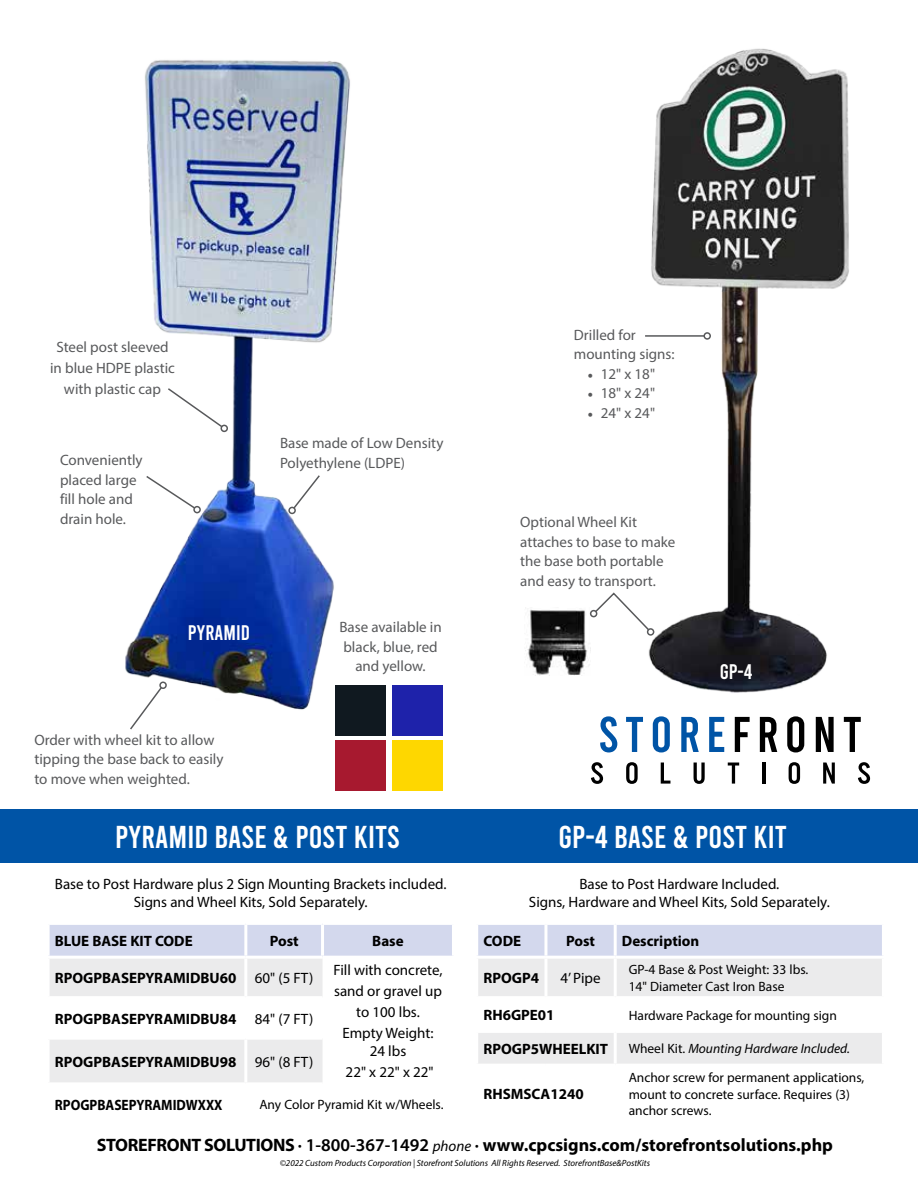
<style>
.page{position:relative;width:918px;height:1188px;background:#fff}
.page>*{position:absolute;margin:0;border:0;box-sizing:border-box;transform-origin:0 0}
.t1{font:31.5px "Bebas";color:#fff}
.t2{font:21px "Bebas";color:#fff}
.t3{font:700 18px "Myriad Pro";color:#000}
.t4{font:15px/19.5px "Myriad Pro";color:#58595b}
.t5{font:15px/21px "Myriad Pro";color:#000;text-align:center}
.t6{font:700 15px "Myriad Pro";color:#000}
.t7{font:700 15px "Myriad Pro";color:#000;scale:.9 1}
.t8{font:13.5px/16.5px "Myriad Pro";color:#000}
.t9{font:italic 13.5px "Myriad Pro";color:#000}
.t10{font:italic 9px "Myriad Pro";color:#000}
.s1{font-family:"Minion Pro"}
.s2{font-weight:400}
.s3{font-style:normal}
.s4{font-weight:600}
.s5{font-weight:400;font-style:italic;font-size:15px}
</style>
<div class="page">
<img style="left:125px;top:60px;width:234px;height:681px">
<div style="left:0;top:809px;width:918px;height:54px;background:#0054a6"></div>
<div style="left:478px;top:925px;width:404px;height:31px;background:#d3d8ed"></div>
<div style="left:478px;top:959px;width:404px;height:105px;background:#ebebec"></div>
<svg style="left:478px;top:999px;width:404px;height:31px"></svg>
<hr style="left:544px;top:925px;width:3px;height:31px;background:#fff">
<hr style="left:614px;top:925px;width:3px;height:31px;background:#fff">
<hr style="left:544px;top:959px;width:3px;height:37px;background:#fff">
<hr style="left:475px;top:996px;width:71px;height:3px;background:#fff">
<hr style="left:546px;top:996px;width:69px;height:3px;background:#fff">
<hr style="left:615px;top:996px;width:270px;height:3px;background:#fff">
<hr style="left:475px;top:1030px;width:71px;height:3px;background:#fff">
<hr style="left:546px;top:1030px;width:69px;height:3px;background:#fff">
<hr style="left:615px;top:1030px;width:270px;height:3px;background:#fff">
<hr style="left:614px;top:959px;width:3px;height:37px;background:#fff">
<hr style="left:614px;top:999px;width:3px;height:31px;background:#fff">
<hr style="left:614px;top:1033px;width:3px;height:31px;background:#fff">
<svg style="left:600px;top:716px;width:17px;height:36px"></svg>
<svg style="left:626px;top:717px;width:17px;height:35px"></svg>
<svg style="left:653px;top:716px;width:17px;height:36px"></svg>
<svg style="left:681px;top:717px;width:18px;height:35px"></svg>
<svg style="left:709px;top:717px;width:15px;height:35px"></svg>
<svg style="left:735px;top:717px;width:15px;height:35px"></svg>
<svg style="left:760px;top:717px;width:17px;height:35px"></svg>
<svg style="left:787px;top:716px;width:17px;height:36px"></svg>
<svg style="left:816px;top:717px;width:18px;height:35px"></svg>
<svg style="left:844px;top:717px;width:17px;height:35px"></svg>
<svg style="left:591px;top:762px;width:12px;height:22px"></svg>
<svg style="left:626px;top:762px;width:12px;height:22px"></svg>
<svg style="left:661px;top:763px;width:9px;height:21px"></svg>
<svg style="left:694px;top:763px;width:11px;height:21px"></svg>
<svg style="left:728px;top:763px;width:11px;height:21px"></svg>
<hr style="left:762px;top:763px;width:4px;height:21px;background:#000">
<svg style="left:789px;top:762px;width:11px;height:22px"></svg>
<svg style="left:823px;top:763px;width:12px;height:21px"></svg>
<svg style="left:858px;top:762px;width:12px;height:22px"></svg>
<svg style="left:50px;top:925px;width:402px;height:71px"></svg>
<div style="left:50px;top:1040px;width:273px;height:42px;background:#ebebec"></div>
<hr style="left:244px;top:925px;width:3px;height:31px;background:#fff">
<hr style="left:321px;top:925px;width:3px;height:31px;background:#fff">
<hr style="left:47px;top:956px;width:199px;height:3px;background:#fff">
<hr style="left:246px;top:956px;width:77px;height:3px;background:#fff">
<hr style="left:244px;top:959px;width:3px;height:37px;background:#fff">
<hr style="left:323px;top:956px;width:132px;height:3px;background:#fff">
<hr style="left:244px;top:1040px;width:3px;height:42px;background:#fff">
<img style="left:590px;top:48px;width:259px;height:645px">
<img style="left:525px;top:610px;width:65px;height:66px">
<svg style="left:594px;top:591px;width:57px;height:41px"></svg>
<div style="left:590px;top:610px;width:7px;height:7px;border:2px solid #58595b;border-radius:50%"></div>
<div style="left:647px;top:628px;width:7px;height:8px;border:2px solid #58595b;border-radius:50%"></div>
<hr style="left:645px;top:335px;width:59px;height:2px;background:#58595b">
<div style="left:703px;top:332px;width:8px;height:8px;border:2px solid #58595b;border-radius:50%"></div>
<svg style="left:166px;top:387px;width:58px;height:42px"></svg>
<div style="left:221px;top:425px;width:7px;height:7px;border:2px solid #58595b;border-radius:50%"></div>
<svg style="left:145px;top:474px;width:52px;height:36px"></svg>
<div style="left:193px;top:506px;width:8px;height:7px;border:2px solid #58595b;border-radius:50%"></div>
<svg style="left:128px;top:681px;width:40px;height:50px"></svg>
<svg style="left:292px;top:474px;width:29px;height:36px"></svg>
<div style="left:288px;top:507px;width:8px;height:7px;border:2px solid #58595b;border-radius:50%"></div>
<div style="left:335px;top:685px;width:50px;height:51px;background:#101920"></div>
<div style="left:392px;top:685px;width:51px;height:51px;background:#1e22aa"></div>
<div style="left:335px;top:741px;width:50px;height:50px;background:#a7192f"></div>
<div style="left:392px;top:741px;width:51px;height:50px;background:#fed700"></div>
<p class="t4" style="left:50px;top:337px;width:126px;line-height:21px;text-align:center">Steel post sleeved in blue HDPE plastic with plastic cap</p>
<p class="t4" style="left:60px;top:450px;width:84px">Conveniently placed large fill hole and drain hole.</p>
<p class="t4" style="left:280px;top:433px;width:165px">Base made of Low Density<br>Polyethylene (LDPE)</p>
<h2 class="t2" style="left:188px;top:622px;width:64px">PYRAMI D</h2>
<p class="t4" style="left:34px;top:730px;width:191px">Order with wheel kit to allow tipping the base back to easily to move when weighted.</p>
<p class="t4" style="left:339px;top:617px;width:104px;text-align:center">Base available in black, blue, red and yellow.</p>
<h1 class="t1" style="left:115px;top:822px;width:286px">PYRAMI D BASE &amp; POST KITS</h1>
<p class="t4" style="left:574px;top:325px;width:102px">Drilled for mounting signs:</p>
<p class="t4" style="left:587px;top:364px;width:69px"><span class="s1">•</span> 12" x 18"</p>
<p class="t4" style="left:587px;top:383px;width:69px"><span class="s1">•</span> 18" x 24"</p>
<p class="t4" style="left:587px;top:403px;width:69px"><span class="s1">•</span> 24" x 24"</p>
<p class="t4" style="left:520px;top:512px;width:157px">Optional Wheel Kit attaches to base to make the base both portable and easy to transport.</p>
<h2 class="t2" style="left:720px;top:661px;width:34px">GP-4</h2>
<h1 class="t1" style="left:558px;top:822px;width:219px">GP-4 BASE &amp; POST KIT</h1>
<p class="t5" style="left:55px;top:875px;width:393px;line-height:18px">Base to Post Hardware plus 2 Sign Mounting Brackets included.<br>Signs and Wheel Kits, Sold Separately.</p>
<p class="t5" style="left:529px;top:875px;width:302px;line-height:18px">Base to Post Hardware Included.<br>Signs, Hardware and Wheel Kits, Sold Separately.</p>
<p class="t6" style="left:55px;top:931px;width:139px">BLUE BASE KIT CODE</p>
<p class="t6" style="left:270px;top:931px;width:31px">Post</p>
<p class="t6" style="left:372px;top:931px;width:33px">Base</p>
<p class="t6" style="left:55px;top:968px;width:260px">RPOGPBASEPYRAMIDBU60 <span class="s2">60" (5 FT)</span></p>
<p class="t5" style="left:333px;top:959px;width:111px">Fill with concrete, sand or gravel up to 100 lbs.<br>Empty Weight:</p>
<p class="t5" style="left:346px;top:1040px;width:89px">24 lbs<br>22" x 22" x 22"</p>
<p class="t6" style="left:55px;top:1009px;width:260px">RPOGPBASEPYRAMIDBU84 <span class="s2">84" (7 FT)</span></p>
<p class="t6" style="left:55px;top:1052px;width:260px">RPOGPBASEPYRAMIDBU98 <span class="s2">96" (8 FT)</span></p>
<p class="t7" style="left:55px;top:1095px;width:188px">RPOGPBASEPYRAMIDWXXX</p>
<p class="t8" style="left:259px;top:1096px;width:186px">Any Color Pyramid Kit w/Wheels.</p>
<p class="t6" style="left:483px;top:931px;width:39px">CODE</p>
<p class="t6" style="left:566px;top:931px;width:31px">Post</p>
<p class="t6" style="left:622px;top:931px;width:79px">Description</p>
<p class="t6" style="left:483px;top:968px;width:57px">RPOGP4</p>
<p class="t5" style="left:561px;top:967px;width:41px">4’ Pipe</p>
<p class="t8" style="left:629px;top:961px;width:181px">GP-4 Base &amp; Post Weight: 33 lbs.<br>14" Diameter Cast Iron Base</p>
<p class="t6" style="left:483px;top:1005px;width:73px">RH6GPE01</p>
<p class="t8" style="left:629px;top:1007px;width:210px">Hardware Package for mounting sign</p>
<p class="t6" style="left:483px;top:1039px;width:126px">RPOGP5WHEELKIT</p>
<p class="t9" style="left:629px;top:1040px;width:223px"><span class="s3">Wheel Kit.</span> Mounting Hardware Included.</p>
<p class="t6" style="left:483px;top:1084px;width:102px">RHSMSCA1240</p>
<p class="t8" style="left:629px;top:1069px;width:237px">Anchor screw for permanent applications, mount to concrete surface. Requires (3) anchor screws.</p>
<p class="t3" style="left:97px;top:1133px;width:738px">STOREFRONT SOLUTIONS <span class="s4">· 1-800-367-1492</span> <span class="s5">phone</span> <span class="s4">·</span> www.cpcsigns.com/storefrontsolutions.php</p>
<p class="t10" style="left:280px;top:1157px;width:372px">©2022 Custom Products Corporation | Storefront Solutions All Rights Reserved. StorefrontBase&amp;PostKits</p>
</div>
